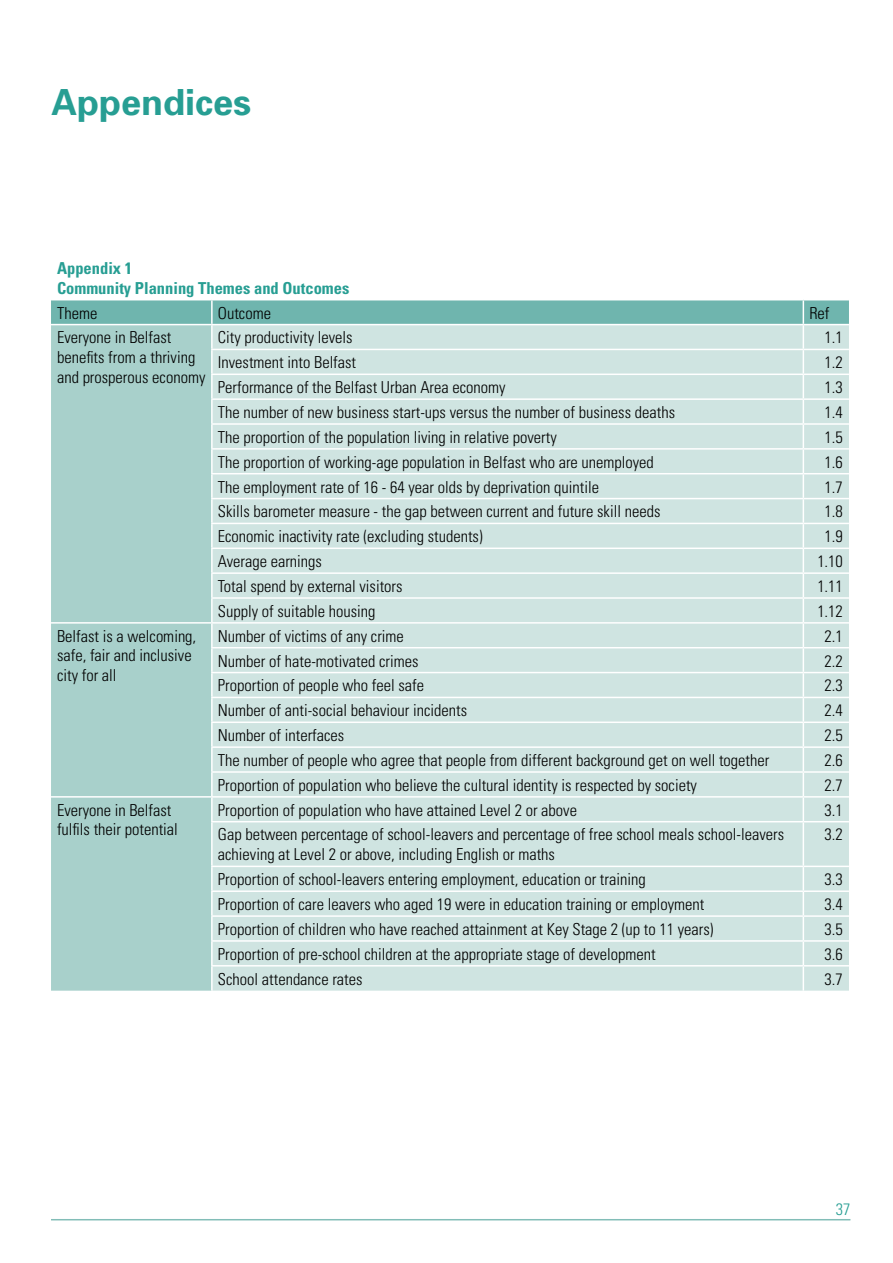
<style>
.page{position:relative;width:893px;height:1263px;background:#fff}
.page>*{position:absolute;margin:0;border:0;box-sizing:border-box;transform-origin:0 0}
.H_Head{font:700 36px "Univers";color:#279e93}
.P_Body{font:300 condensed 16.5px/19.8px "Univers";color:#000}
.P_Sub_head{font:700 condensed 16.5px/19.8px "Univers";color:#279e93}
.t1{font:300 condensed 16.5px "Univers";color:#279e93}
</style>
<div class="page">
<hr style="left:51px;top:1219px;width:799px;height:1px;background:#82bdb7">
<div style="left:51px;top:821px;width:160px;height:170px;background:#a8d0cb"></div>
<div style="left:213px;top:822px;width:636px;height:169px;background:#cfe4e1"></div>
<svg style="left:51px;top:300px;width:798px;height:521px;background:#c5dfdc"></svg>
<hr style="left:803px;top:822px;width:1px;height:44px;background:#fff">
<hr style="left:211px;top:866px;width:592px;height:1px;background:#fff">
<hr style="left:803px;top:866px;width:46px;height:1px;background:#fff">
<hr style="left:211px;top:890px;width:592px;height:2px;background:#fff">
<hr style="left:803px;top:890px;width:46px;height:2px;background:#fff">
<hr style="left:211px;top:915px;width:592px;height:2px;background:#fff">
<hr style="left:803px;top:915px;width:46px;height:2px;background:#fff">
<hr style="left:211px;top:940px;width:592px;height:2px;background:#fff">
<hr style="left:803px;top:940px;width:46px;height:2px;background:#fff">
<hr style="left:211px;top:965px;width:592px;height:1px;background:#fff">
<hr style="left:803px;top:965px;width:46px;height:1px;background:#fff">
<svg style="left:803px;top:867px;width:1px;height:124px"></svg>
<p class="H_Head" style="left:51px;top:79px;width:202px">Appendices</p>
<p class="P_Sub_head" style="left:57px;top:258px;width:294px">Appendix 1<br>Community Planning Themes and Outcomes</p>
<p class="P_Body" style="left:57px;top:303px;width:42px">Theme</p>
<p class="P_Body" style="left:218px;top:303px;width:55px">Outcome</p>
<p class="P_Body" style="left:809px;top:303px;width:22px">Ref</p>
<p class="P_Body" style="left:57px;top:327px;width:150px">Everyone in Belfast benefits from a thriving and prosperous economy</p>
<p class="P_Body" style="left:218px;top:327px;width:136px">City productivity levels</p>
<p class="P_Body" style="left:825px;top:327px;width:20px">1.1</p>
<p class="P_Body" style="left:218px;top:352px;width:140px">Investment into Belfast</p>
<p class="P_Body" style="left:825px;top:352px;width:20px">1.2</p>
<p class="P_Body" style="left:218px;top:377px;width:289px">Performance of the Belfast Urban Area economy</p>
<p class="P_Body" style="left:825px;top:377px;width:20px">1.3</p>
<p class="P_Body" style="left:218px;top:402px;width:459px">The number of new business start-ups versus the number of business deaths</p>
<p class="P_Body" style="left:825px;top:402px;width:20px">1.4</p>
<p class="P_Body" style="left:218px;top:427px;width:340px">The proportion of the population living in relative poverty</p>
<p class="P_Body" style="left:825px;top:427px;width:20px">1.5</p>
<p class="P_Body" style="left:218px;top:452px;width:438px">The proportion of working-age population in Belfast who are unemployed</p>
<p class="P_Body" style="left:825px;top:452px;width:20px">1.6</p>
<p class="P_Body" style="left:218px;top:477px;width:383px">The employment rate of 16 - 64 year olds by deprivation quintile</p>
<p class="P_Body" style="left:825px;top:477px;width:20px">1.7</p>
<p class="P_Body" style="left:218px;top:501px;width:444px">Skills barometer measure - the gap between current and future skill needs</p>
<p class="P_Body" style="left:825px;top:501px;width:20px">1.8</p>
<p class="P_Body" style="left:218px;top:526px;width:266px">Economic inactivity rate (excluding students)</p>
<p class="P_Body" style="left:825px;top:526px;width:20px">1.9</p>
<p class="P_Body" style="left:218px;top:551px;width:106px">Average earnings</p>
<p class="P_Body" style="left:817px;top:551px;width:27px">1.10</p>
<p class="P_Body" style="left:218px;top:576px;width:186px">Total spend by external visitors</p>
<p class="P_Body" style="left:817px;top:576px;width:27px">1.11</p>
<p class="P_Body" style="left:218px;top:601px;width:159px">Supply of suitable housing</p>
<p class="P_Body" style="left:817px;top:601px;width:27px">1.12</p>
<p class="P_Body" style="left:57px;top:626px;width:141px">Belfast is a welcoming, safe, fair and inclusive city for all</p>
<p class="P_Body" style="left:218px;top:626px;width:188px">Number of victims of any crime</p>
<p class="P_Body" style="left:825px;top:626px;width:20px">2.1</p>
<p class="P_Body" style="left:218px;top:650px;width:202px">Number of hate-motivated crimes</p>
<p class="P_Body" style="left:825px;top:650px;width:20px">2.2</p>
<p class="P_Body" style="left:218px;top:675px;width:208px">Proportion of people who feel safe</p>
<p class="P_Body" style="left:825px;top:675px;width:20px">2.3</p>
<p class="P_Body" style="left:218px;top:700px;width:251px">Number of anti-social behaviour incidents</p>
<p class="P_Body" style="left:825px;top:700px;width:20px">2.4</p>
<p class="P_Body" style="left:218px;top:725px;width:128px">Number of interfaces</p>
<p class="P_Body" style="left:825px;top:725px;width:20px">2.5</p>
<p class="P_Body" style="left:218px;top:750px;width:553px">The number of people who agree that people from different background get on well together</p>
<p class="P_Body" style="left:825px;top:750px;width:20px">2.6</p>
<p class="P_Body" style="left:218px;top:775px;width:481px">Proportion of population who believe the cultural identity is respected by society</p>
<p class="P_Body" style="left:825px;top:775px;width:20px">2.7</p>
<p class="P_Body" style="left:57px;top:800px;width:122px">Everyone in Belfast fulfils their potential</p>
<p class="P_Body" style="left:218px;top:800px;width:361px">Proportion of population who have attained Level 2 or above</p>
<p class="P_Body" style="left:825px;top:800px;width:20px">3.1</p>
<p class="P_Body" style="left:218px;top:824px;width:568px">Gap between percentage of school-leavers and percentage of free school meals school-leavers achieving at Level 2 or above, including English or maths</p>
<p class="P_Body" style="left:825px;top:824px;width:20px">3.2</p>
<p class="P_Body" style="left:218px;top:869px;width:429px">Proportion of school-leavers entering employment, education or training</p>
<p class="P_Body" style="left:825px;top:869px;width:20px">3.3</p>
<p class="P_Body" style="left:218px;top:894px;width:488px">Proportion of care leavers who aged 19 were in education training or employment</p>
<p class="P_Body" style="left:825px;top:894px;width:20px">3.4</p>
<p class="P_Body" style="left:218px;top:919px;width:497px">Proportion of children who have reached attainment at Key Stage 2 (up to 11 years)</p>
<p class="P_Body" style="left:825px;top:919px;width:20px">3.5</p>
<p class="P_Body" style="left:218px;top:944px;width:439px">Proportion of pre-school children at the appropriate stage of development</p>
<p class="P_Body" style="left:825px;top:944px;width:20px">3.6</p>
<p class="P_Body" style="left:218px;top:968px;width:146px">School attendance rates</p>
<p class="P_Body" style="left:825px;top:968px;width:20px">3.7</p>
<p class="t1" style="left:836px;top:1199px;width:16px">37</p>
</div>
